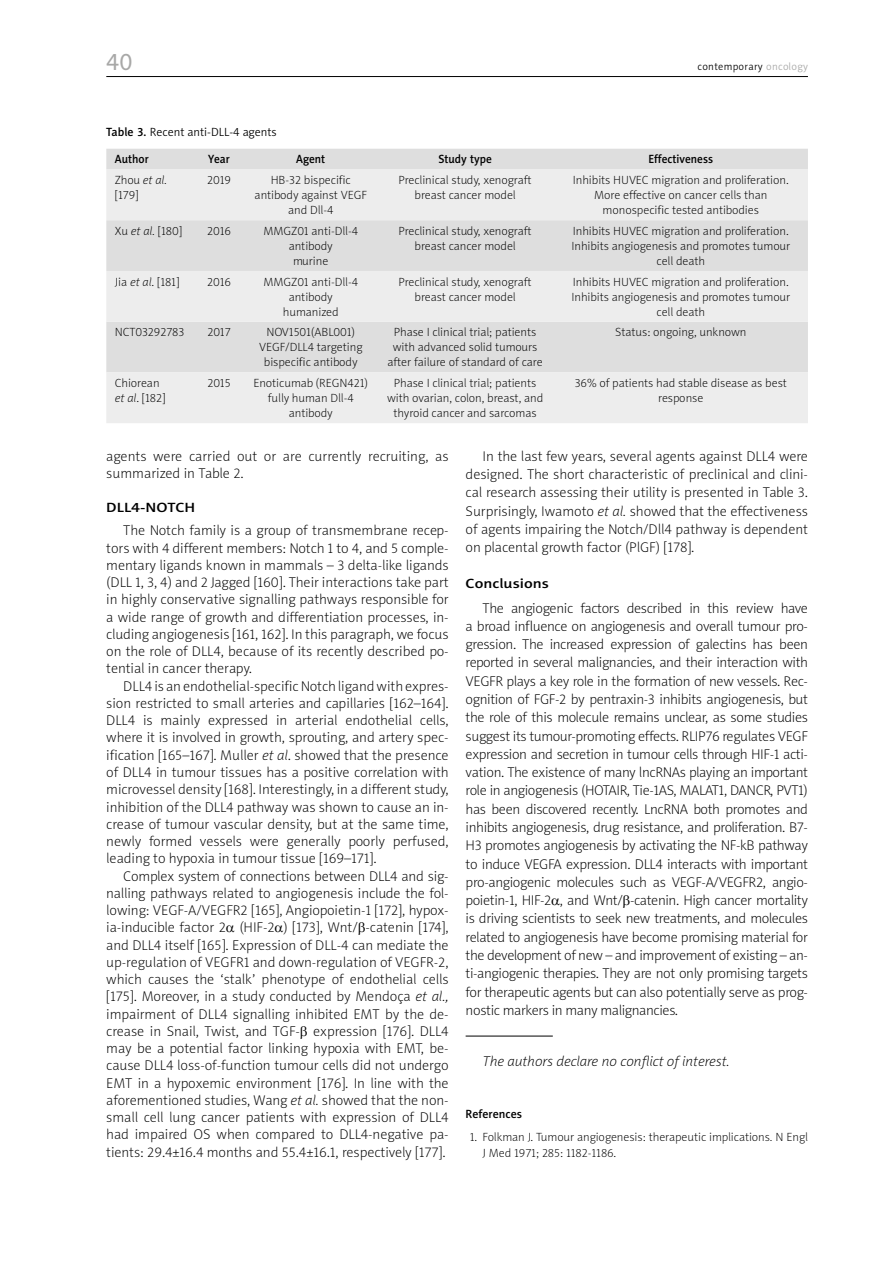
<style>
.page{position:relative;width:893px;height:1263px;background:#fff}
.page>*{position:absolute;margin:0;border:0;box-sizing:border-box;transform-origin:0 0}
.t1{font:24px "Naomi Sans EFN";color:#a8a8a7}
.t2{font:14.25px/17.2px "Naomi Sans EFN Thin";color:#000;text-align:justify}
.t3{font:italic 14.25px "Naomi Sans EFN Thin";color:#000}
.t4{font:13.5px "Naomi Sans EFN Medium";color:#000;scale:1.2 1}
.t5{font:12px/15px "Naomi Sans EFN Thin";color:#000;text-align:center}
.t6{font:12px "Naomi Sans EFN Medium";color:#000;scale:.95 1}
.t7{font:12px "Naomi Sans EFN Light";color:#000}
.t8{font:12px "Naomi Sans EFN Medium";color:#000}
.t9{font:10.5px "Naomi Sans EFN Light";letter-spacing:.03em;color:#000}
.s1{color:#a8a8a7}
.s2{font-family:"Naomi Sans EFN Medium"}
.s3{font-style:italic}
</style>
<div class="page">
<hr style="left:106px;top:76px;width:702px;height:1px;background:#000">
<hr style="left:466px;top:1036px;width:87px;height:1px;background:#000">
<div style="left:106px;top:149px;width:702px;height:20px;background:#dedede"></div>
<svg style="left:106px;top:169px;width:702px;height:254px;background:#e7e7e7"></svg>
<h1 class="t1" style="left:106px;top:47px;width:28px">40</h1>
<p class="t9" style="left:697px;top:61px;width:112px">contemporary <span class="s1">oncology</span></p>
<p class="t7" style="left:106px;top:125px;width:172px"><span class="s2">Table 3.</span> Recent anti-DLL-4 agents</p>
<p class="t6" style="left:115px;top:152px;width:37px">Author</p>
<p class="t6" style="left:208px;top:152px;width:24px">Year</p>
<p class="t6" style="left:296px;top:152px;width:32px">Agent</p>
<p class="t6" style="left:438px;top:152px;width:58px">Study type</p>
<p class="t6" style="left:648px;top:152px;width:70px">Effectiveness</p>
<p class="t5" style="left:115px;top:173px;width:54px;text-align:left">Zhou <span class="s3">et al. </span>[179]</p>
<p class="t5" style="left:207px;top:173px;width:25px">2019</p>
<p class="t5" style="left:255px;top:173px;width:114px">HB-32 bispecific antibody against VEGF and Dll-4</p>
<p class="t5" style="left:399px;top:173px;width:135px">Preclinical study, xenograft breast cancer model</p>
<p class="t5" style="left:573px;top:173px;width:217px">Inhibits HUVEC migration and proliferation.<br>More effective on cancer cells than monospecific tested antibodies</p>
<p class="t5" style="left:115px;top:224px;width:69px">Xu <span class="s3">et al.</span> [180]</p>
<p class="t5" style="left:207px;top:223px;width:25px">2016</p>
<p class="t5" style="left:263px;top:223px;width:96px">MMGZ01 anti-Dll-4 antibody<br>murine</p>
<p class="t5" style="left:399px;top:223px;width:135px">Preclinical study, xenograft breast cancer model</p>
<p class="t5" style="left:571px;top:223px;width:220px">Inhibits HUVEC migration and proliferation.<br>Inhibits angiogenesis and promotes tumour cell death</p>
<p class="t5" style="left:115px;top:274px;width:66px">Jia <span class="s3">et al</span>. [181]</p>
<p class="t5" style="left:207px;top:274px;width:25px">2016</p>
<p class="t5" style="left:263px;top:274px;width:96px">MMGZ01 anti-Dll-4 antibody humanized</p>
<p class="t5" style="left:399px;top:274px;width:135px">Preclinical study, xenograft breast cancer model</p>
<p class="t5" style="left:571px;top:274px;width:220px">Inhibits HUVEC migration and proliferation.<br>Inhibits angiogenesis and promotes tumour cell death</p>
<p class="t5" style="left:115px;top:325px;width:71px">NCT03292783</p>
<p class="t5" style="left:207px;top:325px;width:25px">2017</p>
<p class="t5" style="left:259px;top:325px;width:105px">NOV1501(ABL001)<br>VEGF/DLL4 targeting bispecific antibody</p>
<p class="t5" style="left:388px;top:325px;width:157px">Phase I clinical trial; patients with advanced solid tumours after failure of standard of care</p>
<p class="t5" style="left:615px;top:325px;width:133px">Status: ongoing, unknown</p>
<p class="t5" style="left:115px;top:376px;width:52px;text-align:left">Chiorean <span class="s3">et al</span>. [182]</p>
<p class="t5" style="left:207px;top:376px;width:25px">2015</p>
<p class="t5" style="left:253px;top:376px;width:116px">Enoticumab (REGN421) fully human Dll-4 antibody</p>
<p class="t5" style="left:387px;top:376px;width:158px">Phase I clinical trial; patients with ovarian, colon, breast, and thyroid cancer and sarcomas</p>
<p class="t5" style="left:575px;top:376px;width:214px">36% of patients had stable disease as best response</p>
<p class="t2" style="left:106px;top:447px;width:344px">agents were carried out or are currently recruiting, as summarized in Table 2.</p>
<p class="t4" style="left:106px;top:499px;width:76px">DLL4-NOTCH</p>
<p class="t2" style="left:106px;top:522px;width:344px;text-indent:17px">The Notch family is a group of transmembrane recep&shy;tors with 4 different members: Notch 1 to 4, and 5 comple&shy;mentary ligands known in mammals – 3 delta-like ligands (DLL 1, 3, 4) and 2 Jagged [160]. Their interactions take part in highly conservative signalling pathways responsible for a wide range of growth and differentiation processes, in&shy;cluding angiogenesis [161, 162]. In this paragraph, we focus on the role of DLL4, because of its recently described po&shy;tential in cancer therapy.</p>
<p class="t2" style="left:106px;top:677px;width:344px;text-indent:17px">DLL4 is an endothelial-specific Notch ligand with expres&shy;sion restricted to small arteries and capillaries [162–164].<br>DLL4 is mainly expressed in arterial endothelial cells, where it is involved in growth, sprouting, and artery spec&shy;ification [165–167]. Muller <span class="s3">et al</span>. showed that the presence of DLL4 in tumour tissues has a positive correlation with microvessel density [168]. Interestingly, in a different study, inhibition of the DLL4 pathway was shown to cause an in&shy;crease of tumour vascular density, but at the same time, newly formed vessels were generally poorly perfused, leading to hypoxia in tumour tissue [169–171].</p>
<p class="t2" style="left:106px;top:867px;width:344px;text-indent:17px">Complex system of connections between DLL4 and sig&shy;nalling pathways related to angiogenesis include the fol&shy;lowing: VEGF-A/VEGFR2 [165], Angiopoietin-1 [172], hypox&shy;ia-inducible factor 2 (HIF-2 ) [173], Wnt/ -catenin [174], and DLL4 itself [165]. Expression of DLL-4 can mediate the up-regulation of VEGFR1 and down-regulation of VEGFR-2, which causes the ‘stalk’ phenotype of endothelial cells [175]. Moreover, in a study conducted by Mendoça <span class="s3">et al., </span>impairment of DLL4 signalling inhibited EMT by the de&shy;crease in Snail, Twist, and TGF- expression [176]. DLL4 may be a potential factor linking hypoxia with EMT, be&shy;cause DLL4 loss-of-function tumour cells did not undergo EMT in a hypoxemic environment [176]. In line with the aforementioned studies, Wang <span class="s3">et al.</span> showed that the non&shy;small cell lung cancer patients with expression of DLL4 had impaired OS when compared to DLL4-negative pa&shy;tients: 29.4±16.4 months and 55.4±16.1, respectively [177].</p>
<p class="t2" style="left:466px;top:447px;width:344px;line-height:18.3px;text-indent:17px">In the last few years, several agents against DLL4 were designed. The short characteristic of preclinical and clini&shy;cal research assessing their utility is presented in Table 3.<br>Surprisingly, Iwamoto <span class="s3">et al.</span> showed that the effectiveness of agents impairing the Notch/Dll4 pathway is dependent on placental growth factor (PlGF) [178].</p>
<p class="t4" style="left:466px;top:575px;width:71px">Conclusions</p>
<p class="t2" style="left:466px;top:599px;width:344px;line-height:18.3px;text-indent:17px">The angiogenic factors described in this review have a broad influence on angiogenesis and overall tumour pro&shy;gression. The increased expression of galectins has been reported in several malignancies, and their interaction with VEGFR plays a key role in the formation of new vessels. Rec&shy;ognition of FGF-2 by pentraxin-3 inhibits angiogenesis, but the role of this molecule remains unclear, as some studies suggest its tumour-promoting effects. RLIP76 regulates VEGF expression and secretion in tumour cells through HIF-1 acti&shy;vation. The existence of many lncRNAs playing an important role in angiogenesis (HOTAIR, Tie-1AS, MALAT1, DANCR, PVT1) has been discovered recently. LncRNA both promotes and inhibits angiogenesis, drug resistance, and proliferation. B7- H3 promotes angiogenesis by activating the NF-kB pathway to induce VEGFA expression. DLL4 interacts with important pro-angiogenic molecules such as VEGF-A/VEGFR2, angio&shy;poietin-1, HIF-2 , and Wnt/ -catenin. High cancer mortality is driving scientists to seek new treatments, and molecules related to angiogenesis have become promising material for the development of new – and improvement of existing – an&shy;ti-angiogenic therapies. They are not only promising targets for therapeutic agents but can also potentially serve as prog&shy;nostic markers in many malignancies.</p>
<p class="t3" style="left:483px;top:1054px;width:248px">The authors declare no conflict of interest.</p>
<p class="t8" style="left:466px;top:1106px;width:58px">References</p>
<p class="t5" style="left:483px;top:1130px;width:327px;text-align:left;text-indent:-13px">1. Folkman J. Tumour angiogenesis: therapeutic implications<span class="s3">.</span> N Engl<br>J Med 1971; 285: 1182-1186.</p>
</div>
